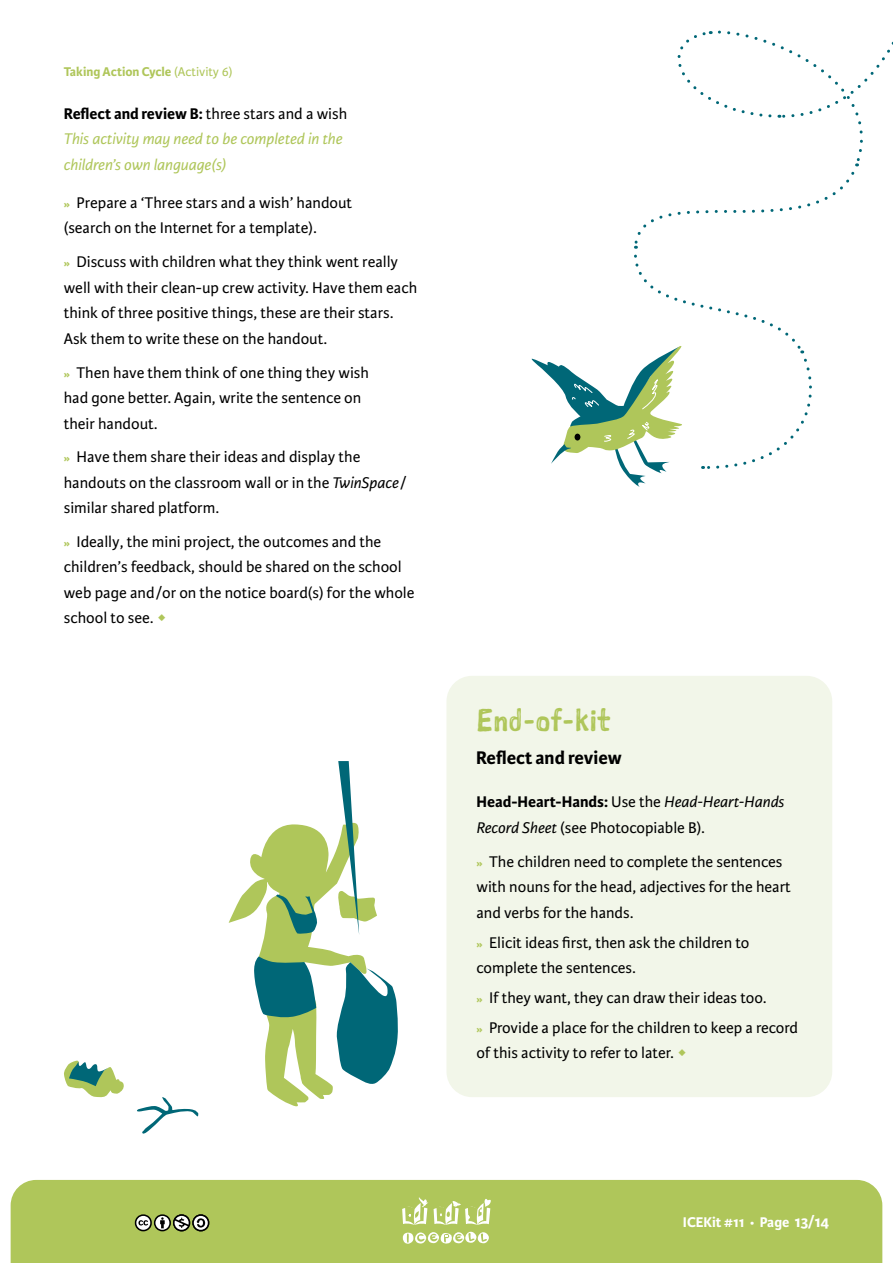
<style>
.page{position:relative;width:893px;height:1263px;background:#fff}
.page>*{position:absolute;margin:0;border:0;box-sizing:border-box;transform-origin:0 0}
.t1{font:30px "Sketchnote Square";color:#afc65a}
.t2{font:700 19.5px "Karmina Sans";color:#000}
.t3{font:16.5px/25.5px "Karmina Sans";color:#000}
.t4{font:italic 16.5px/25.5px "Karmina Sans";color:#afc65a}
.t5{font:italic 16.5px/25.5px "Karmina Sans";color:#000}
.t6{font:700 15px "Karmina Sans";color:#fff}
.t7{font:700 13.5px "Karmina Sans";color:#afc65a}
.s1{font-weight:400}
.s2{font-weight:700;font-style:normal;color:#000}
.s3{font-style:normal;color:#000}
.s4{font-weight:700;font-size:12px;color:#afc65a}
.s5{font-style:italic}
.s6{color:#afc65a}
.s7{font-weight:700;font-style:normal}
.s8{font-style:normal}
.s9{font-weight:400;font-size:12px}
.s10{font-size:16.5px}
</style>
<div class="page">
<div style="left:11px;top:1180px;width:871px;height:83px;background:#afc65a"></div>
<svg style="left:135px;top:1214px;width:74px;height:17px"></svg>
<svg style="left:402px;top:1197px;width:26px;height:28px"></svg>
<svg style="left:434px;top:1198px;width:57px;height:27px"></svg>
<svg style="left:402px;top:1232px;width:87px;height:12px"></svg>
<div style="left:446px;top:676px;width:386px;height:421px;background:#f2f6e9;border-radius:26px"></div>
<svg style="left:229px;top:761px;width:169px;height:345px"></svg>
<svg style="left:64px;top:1061px;width:60px;height:36px"></svg>
<svg style="left:137px;top:1097px;width:61px;height:37px"></svg>
<svg style="left:531px;top:30px;width:362px;height:457px"></svg>
<p class="t7" style="left:64px;top:64px;width:170px">Taking Action Cycle <span class="s1">(Activity 6)</span></p>
<p class="t4" style="left:64px;top:101px;width:285px"><span class="s2">Reflect and review B:</span> <span class="s3">three stars and a wish<br></span>This activity may need to be completed in the children’s own language(s)</p>
<p class="t3" style="left:64px;top:190px;width:290px"><span class="s4">»</span> Prepare a ‘Three stars and a wish’ handout (search on the Internet for a template).</p>
<p class="t3" style="left:64px;top:249px;width:355px"><span class="s4">»</span> Discuss with children what they think went really well with their clean-up crew activity. Have them each think of three positive things, these are their stars.<br>Ask them to write these on the handout.</p>
<p class="t3" style="left:64px;top:360px;width:307px"><span class="s4">»</span> Then have them think of one thing they wish had gone better. Again, write the sentence on their handout.</p>
<p class="t3" style="left:64px;top:444px;width:344px"><span class="s4">»</span> Have them share their ideas and display the handouts on the classroom wall or in the <span class="s5">TwinSpace</span>/ similar shared platform.</p>
<p class="t3" style="left:64px;top:529px;width:352px"><span class="s4">»</span> Ideally, the mini project, the outcomes and the children’s feedback, should be shared on the school web page and/or on the notice board(s) for the whole school to see. <span class="s6">m</span></p>
<h1 class="t1" style="left:476px;top:700px;width:136px">End-of-kit</h1>
<p class="t2" style="left:476px;top:746px;width:147px">Reflect and review</p>
<p class="t5" style="left:477px;top:790px;width:309px"><span class="s7">Head-Heart-Hands:</span> <span class="s8">Use the</span> Head-Heart-Hands<br>Record Sheet <span class="s8">(see Photocopiable B).</span></p>
<p class="t3" style="left:476px;top:849px;width:316px"><span class="s4">»</span> The children need to complete the sentences with nouns for the head, adjectives for the heart and verbs for the hands.</p>
<p class="t3" style="left:476px;top:930px;width:274px"><span class="s4">»</span> Elicit ideas first, then ask the children to complete the sentences.</p>
<p class="t3" style="left:477px;top:983px;width:323px;line-height:29.7px"><span class="s4">»</span> If they want, they can draw their ideas too.<br><span class="s4">»</span> Provide a place for the children to keep a record</p>
<p class="t3" style="left:476px;top:1040px;width:212px">of this activity to refer to later. <span class="s6">m</span></p>
<p class="t6" style="left:683px;top:1214px;width:148px">ICEKit #11 <span class="s9">•</span> Page <span class="s10">13/14</span></p>
</div>
